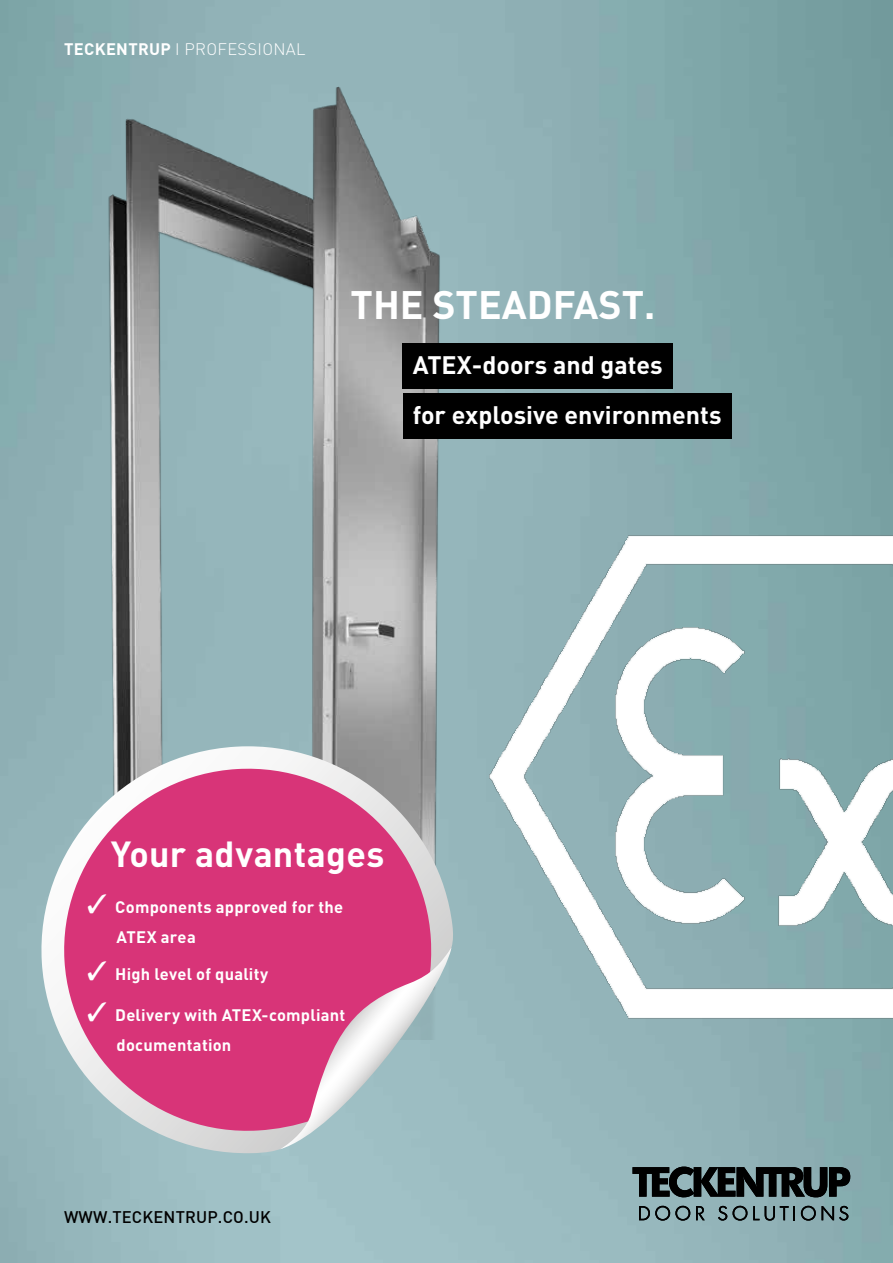
<style>
.page{position:relative;width:893px;height:1263px;background:#fff}
.page>*{position:absolute;margin:0;border:0;box-sizing:border-box;transform-origin:0 0}
.t1{font:700 39.3px "DIN Pro";color:#fff}
.t2{font:700 35.85px "DIN Pro";letter-spacing:.005em;color:#fff}
.t3{font:700 25.05px/49.9px "DIN Pro";color:#fff}
.t4{font:700 16.5px/30px "DIN Pro";letter-spacing:.015em;color:#fff}
.t5{font:300 16.5px "DIN Pro";letter-spacing:.02em;color:#fff}
.t6{font:500 16.5px "DIN";letter-spacing:.01em;color:#000}
.s1{font-weight:700}
</style>
<div class="page">
<img style="left:0;top:0;width:893px;height:1263px">
<img style="left:454px;top:461px;width:439px;height:632px">
<svg style="left:632px;top:1165px;width:218px;height:34px;background:#3a4749"></svg>
<svg style="left:639px;top:1205px;width:66px;height:15px"></svg>
<svg style="left:718px;top:1205px;width:41px;height:16px"></svg>
<svg style="left:765px;top:1206px;width:30px;height:14px"></svg>
<svg style="left:801px;top:1205px;width:48px;height:16px"></svg>
<img style="left:62px;top:58px;width:460px;height:905px">
<div style="left:403px;top:343px;width:270px;height:45px;background:#000"></div>
<div style="left:403px;top:393px;width:329px;height:45px;background:#000"></div>
<svg style="left:35px;top:746px;width:419px;height:408px;background:#aabfc2"></svg>
<svg style="left:59px;top:763px;width:373px;height:373px;background:#d3598d"></svg>
<svg style="left:280px;top:948px;width:171px;height:201px;background:#c591ae"></svg>
<p class="t5" style="left:64px;top:38px;width:243px"><span class="s1">TECKENTRUP</span> I PROFESSIONAL</p>
<h1 class="t1" style="left:351px;top:278px;width:306px">THE STEADFAST.</h1>
<h3 class="t3" style="left:413px;top:339px;width:310px">ATEX-doors and gates<br>for explosive environments</h3>
<h2 class="t2" style="left:111px;top:829px;width:275px">Your advantages</h2>
<p class="t4" style="left:117px;top:891px;width:228px;text-indent:-29px">✓ Components approved for the<br>ATEX area</p>
<p class="t4" style="left:87px;top:958px;width:182px">✓ High level of quality</p>
<p class="t4" style="left:117px;top:999px;width:230px;text-indent:-29px">✓ Delivery with ATEX-compliant documentation</p>
<p class="t6" style="left:64px;top:1206px;width:208px">WWW.TECKENTRUP.CO.UK</p>
</div>
